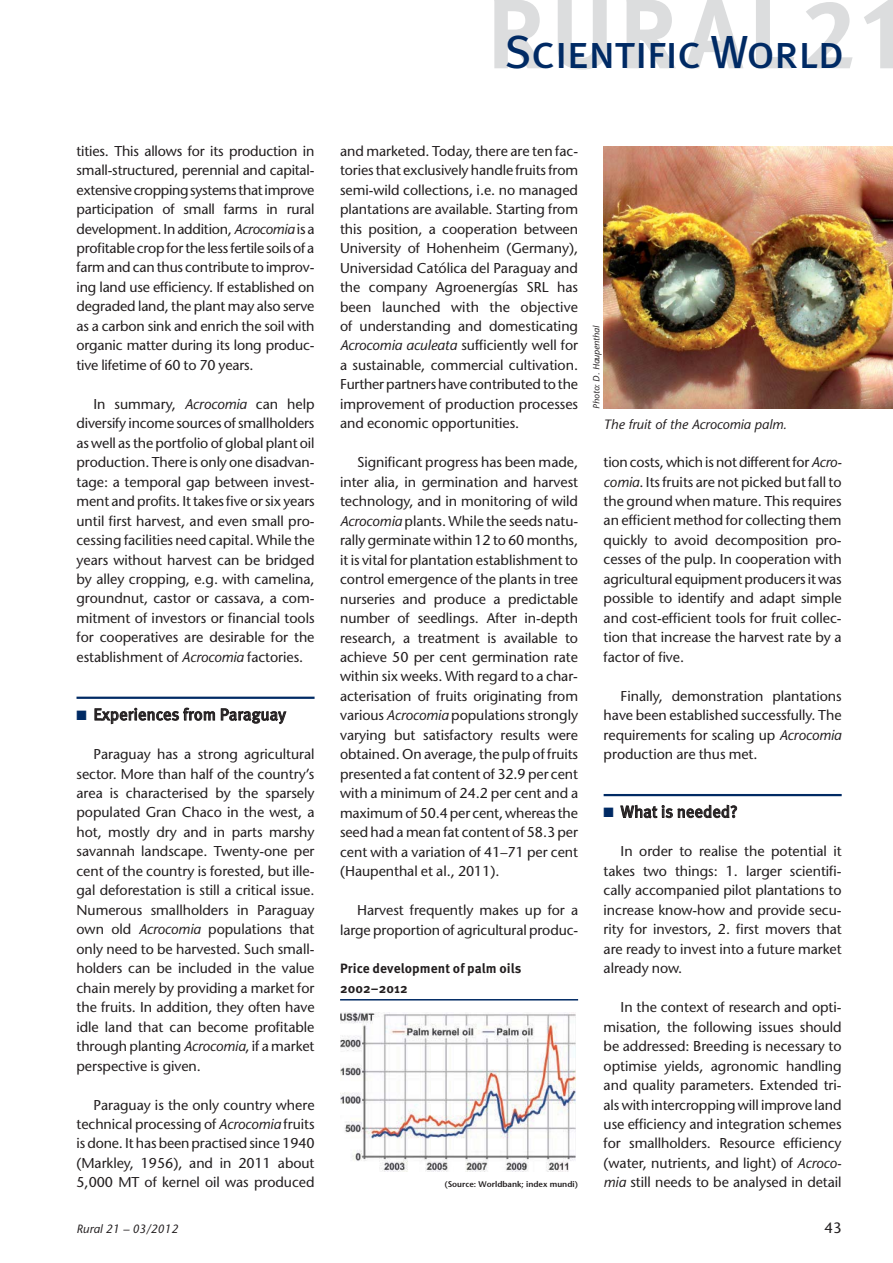
<style>
.page{position:relative;width:893px;height:1263px;background:#fff}
.page>*{position:absolute;margin:0;border:0;box-sizing:border-box;transform-origin:0 0}
.t1{font:46.5px "Meta Pro";letter-spacing:-.02em;color:#002a64}
.t2{font:16.5px "Meta Pro";color:#231f20}
.t3{font:15px "Stone Sans";color:#231f20}
.t4{font:14.25px/19.5px "Stone Sans";letter-spacing:-.005em;color:#231f20;text-align:justify}
.t5{font:700 13.5px/19.5px "Meta Pro";letter-spacing:.01em;color:#231f20}
.t6{font:italic 13.5px "Stone Sans";color:#231f20}
.t7{font:italic 12px "Stone Sans";color:#231f20}
.t8{font:italic 9px "Stone Sans";color:#231f20}
.t9{font:600 8.25px "Stone Sans";color:#231f20}
.s1{font-style:italic}
.s2{color:#002a64}
</style>
<div class="page">
<svg style="left:558px;top:0;width:49px;height:70px"></svg>
<svg style="left:685px;top:0;width:58px;height:68px"></svg>
<svg style="left:756px;top:0;width:38px;height:68px"></svg>
<svg style="left:806px;top:2px;width:46px;height:66px"></svg>
<svg style="left:864px;top:0;width:29px;height:68px"></svg>
<svg style="left:494px;top:0;width:49px;height:68px"></svg>
<svg style="left:626px;top:0;width:50px;height:68px"></svg>
<hr style="left:77px;top:697px;width:238px;height:2px;background:#002a64">
<svg style="left:95px;top:708px;width:120px;height:16px"></svg>
<svg style="left:221px;top:708px;width:65px;height:16px"></svg>
<hr style="left:604px;top:794px;width:238px;height:2px;background:#002a64">
<svg style="left:620px;top:805px;width:117px;height:13px"></svg>
<hr style="left:340px;top:999px;width:238px;height:2px;background:#002a64">
<img style="left:340px;top:1013px;width:235px;height:159px">
<img style="left:604px;top:146px;width:289px;height:263px">
<h1 class="t1" style="left:504px;top:35px;width:342px">Scientific World</h1>
<p class="t4" style="left:77px;top:142px;width:240px">tities. This allows for its production in small-structured, perennial and capital&shy;extensive cropping systems that improve participation of small farms in rural development. In addition, <span class="s1">Acrocomia</span> is a profitable crop for the less fertile soils of a farm and can thus contribute to improv&shy;ing land use efficiency. If established on degraded land, the plant may also serve as a carbon sink and enrich the soil with organic matter during its long produc&shy;tive lifetime of 60 to 70 years.</p>
<p class="t4" style="left:77px;top:396px;width:240px;text-indent:17px">In summary, <span class="s1">Acrocomia</span> can help diversify income sources of smallholders as well as the portfolio of global plant oil production. There is only one disadvan&shy;tage: a temporal gap between invest&shy;ment and profits. It takes five or six years until first harvest, and even small pro&shy;cessing facilities need capital. While the years without harvest can be bridged by alley cropping, e.g. with camelina, groundnut, castor or cassava, a com&shy;mitment of investors or financial tools for cooperatives are desirable for the establishment of <span class="s1">Acrocomia</span> factories.</p>
<p class="t2" style="left:77px;top:708px;width:211px"><span class="s2">■</span> Experiences from Paraguay</p>
<p class="t4" style="left:76px;top:746px;width:240px;text-indent:17px">Paraguay has a strong agricultural sector. More than half of the country’s area is characterised by the sparsely populated Gran Chaco in the west, a hot, mostly dry and in parts marshy savannah landscape. Twenty-one per cent of the country is forested, but ille&shy;gal deforestation is still a critical issue.<br>Numerous smallholders in Paraguay own old <span class="s1">Acrocomia</span> populations that only need to be harvested. Such small&shy;holders can be included in the value chain merely by providing a market for the fruits. In addition, they often have idle land that can become profitable through planting <span class="s1">Acrocomia</span>, if a market perspective is given.</p>
<p class="t4" style="left:76px;top:1096px;width:240px;text-indent:17px">Paraguay is the only country where technical processing of <span class="s1">Acrocomia</span> fruits is done. It has been practised since 1940 (Markley, 1956), and in 2011 about 5,000 MT of kernel oil was produced</p>
<p class="t4" style="left:340px;top:143px;width:240px">and marketed. Today, there are ten fac&shy;tories that exclusively handle fruits from semi-wild collections, i.e. no managed plantations are available. Starting from this position, a cooperation between University of Hohenheim (Germany), Universidad Católica del Paraguay and the company Agroenergías SRL has been launched with the objective of understanding and domesticating <span class="s1">Acrocomia aculeata</span> sufficiently well for a sustainable, commercial cultivation.<br>Further partners have contributed to the improvement of production processes and economic opportunities.</p>
<p class="t4" style="left:340px;top:454px;width:240px;text-indent:17px">Significant progress has been made, inter alia, in germination and harvest technology, and in monitoring of wild <span class="s1">Acrocomia</span> plants. While the seeds natu&shy;rally germinate within 12 to 60 months, it is vital for plantation establishment to control emergence of the plants in tree nurseries and produce a predictable number of seedlings. After in-depth research, a treatment is available to achieve 50 per cent germination rate within six weeks. With regard to a char&shy;acterisation of fruits originating from various <span class="s1">Acrocomia</span> populations strongly varying but satisfactory results were obtained. On average, the pulp of fruits presented a fat content of 32.9 per cent with a minimum of 24.2 per cent and a maximum of 50.4 per cent, whereas the seed had a mean fat content of 58.3 per cent with a variation of 41–71 per cent (Haupenthal et al., 2011).</p>
<p class="t4" style="left:340px;top:902px;width:240px;text-align:right">Harvest frequently makes up for a large proportion of agricultural produc-</p>
<p class="t5" style="left:340px;top:960px;width:183px">Price development of palm oils<br>2002–2012</p>
<p class="t9" style="left:444px;top:1181px;width:135px">(Source: Worldbank; index mundi)</p>
<p class="t8" style="left:593px;top:409px;width:84px;rotate:-90deg">Photo: D. Haupenthal</p>
<p class="t6" style="left:604px;top:419px;width:185px">The fruit of the Acrocomia palm.</p>
<p class="t4" style="left:604px;top:454px;width:240px">tion costs, which is not different for <span class="s1">Acro&shy;comia</span>. Its fruits are not picked but fall to the ground when mature. This requires an efficient method for collecting them quickly to avoid decomposition pro&shy;cesses of the pulp. In cooperation with agricultural equipment producers it was possible to identify and adapt simple and cost-efficient tools for fruit collec&shy;tion that increase the harvest rate by a factor of five.</p>
<p class="t4" style="left:604px;top:688px;width:240px;text-indent:17px">Finally, demonstration plantations have been established successfully. The requirements for scaling up <span class="s1">Acrocomia </span>production are thus met.</p>
<p class="t2" style="left:604px;top:806px;width:135px"><span class="s2">■</span> What is needed?</p>
<p class="t4" style="left:604px;top:843px;width:240px;text-indent:17px">In order to realise the potential it takes two things: 1. larger scientifi&shy;cally accompanied pilot plantations to increase know-how and provide secu&shy;rity for investors, 2. first movers that are ready to invest into a future market already now.</p>
<p class="t4" style="left:604px;top:999px;width:240px;text-indent:17px">In the context of research and opti&shy;misation, the following issues should be addressed: Breeding is necessary to optimise yields, agronomic handling and quality parameters. Extended tri&shy;als with intercropping will improve land use efficiency and integration schemes for smallholders. Resource efficiency (water, nutrients, and light) of <span class="s1">Acroco&shy;mia</span> still needs to be analysed in detail</p>
<p class="t7" style="left:77px;top:1225px;width:103px">Rural 21 – 03/2012</p>
<p class="t3" style="left:824px;top:1222px;width:19px">43</p>
</div>
